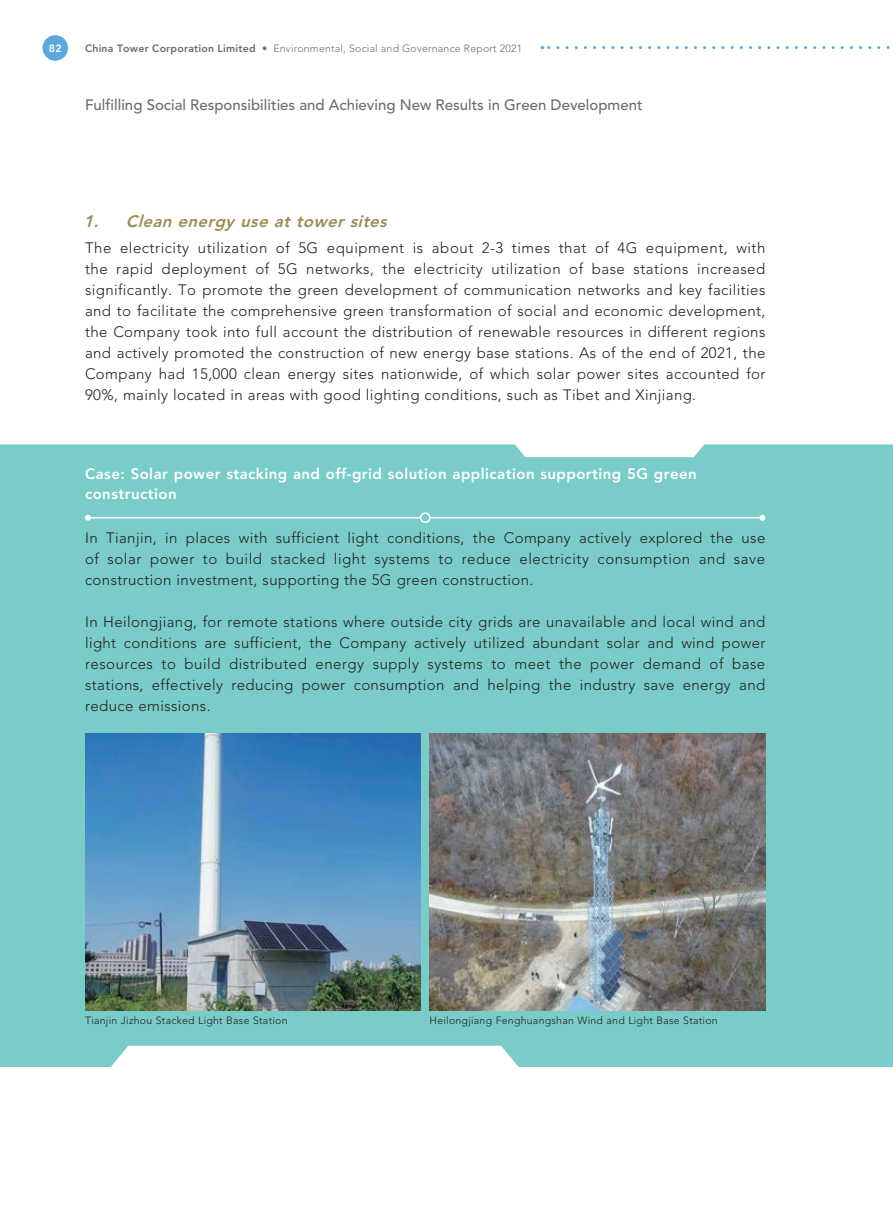
<style>
.page{position:relative;width:893px;height:1212px;background:#fff}
.page>*{position:absolute;margin:0;border:0;box-sizing:border-box;transform-origin:0 0}
.t1{font:italic 800 16.5px "Avenir LT Std";color:#9a8c56}
.t2{font:300 15px/21px "Avenir LT Std";letter-spacing:.025em;color:#231f20;text-align:justify}
.t3{font:800 15px/20.2px "Avenir LT Std";letter-spacing:.03em;color:#fff}
.t4{font:500 15px "Avenir LT Std";color:#6c6d70}
.t5{font:300 10.5px "Avenir LT Std";letter-spacing:.025em;color:#231f20}
.t6{font:300 10.5px "Avenir LT Std";letter-spacing:.02em;color:#6c6d70}
.t7{font:800 10.5px "Avenir LT Std";color:#fff}
.s1{font-weight:800}
</style>
<div class="page">
<div style="left:43px;top:35px;width:25px;height:26px;background:#5ba8dc;border-radius:50%"></div>
<svg style="left:542px;top:46px;width:348px;height:3px"></svg>
<div style="left:0;top:444px;width:893px;height:623px;background:#7accc8"></div>
<hr style="left:88px;top:517px;width:674px;height:1px;background:#fff">
<svg style="left:85px;top:515px;width:6px;height:6px"></svg>
<svg style="left:759px;top:515px;width:6px;height:6px"></svg>
<div style="left:421px;top:513px;width:9px;height:9px;background:#7accc8;border-radius:50%"></div>
<div style="left:420px;top:512px;width:11px;height:11px;border:2px solid #fff;border-radius:50%"></div>
<img style="left:85px;top:734px;width:336px;height:276px">
<img style="left:429px;top:734px;width:336px;height:276px">
<p class="t7" style="left:49px;top:42px;width:14px">82</p>
<p class="t6" style="left:85px;top:42px;width:439px"><span class="s1">China Tower Corporation Limited</span> • Environmental, Social and Governance Report 2021</p>
<p class="t4" style="left:85px;top:96px;width:559px">Fulfilling Social Responsibilities and Achieving New Results in Green Development</p>
<p class="t1" style="left:83px;top:212px;width:310px">1. Clean energy use at tower sites</p>
<p class="t2" style="left:85px;top:237px;width:682px">The electricity utilization of 5G equipment is about 2-3 times that of 4G equipment, with the rapid deployment of 5G networks, the electricity utilization of base stations increased significantly. To promote the green development of communication networks and key facilities and to facilitate the comprehensive green transformation of social and economic development, the Company took into full account the distribution of renewable resources in different regions and actively promoted the construction of new energy base stations. As of the end of 2021, the Company had 15,000 clean energy sites nationwide, of which solar power sites accounted for 90%, mainly located in areas with good lighting conditions, such as Tibet and Xinjiang.</p>
<p class="t3" style="left:85px;top:464px;width:613px">Case: Solar power stacking and off-grid solution application supporting 5G green construction</p>
<p class="t2" style="left:85px;top:527px;width:682px">In Tianjin, in places with sufficient light conditions, the Company actively explored the use of solar power to build stacked light systems to reduce electricity consumption and save construction investment, supporting the 5G green construction.</p>
<p class="t2" style="left:85px;top:611px;width:682px">In Heilongjiang, for remote stations where outside city grids are unavailable and local wind and light conditions are sufficient, the Company actively utilized abundant solar and wind power resources to build distributed energy supply systems to meet the power demand of base stations, effectively reducing power consumption and helping the industry save energy and reduce emissions.</p>
<p class="t5" style="left:85px;top:1014px;width:204px">Tianjin Jizhou Stacked Light Base Station</p>
<p class="t5" style="left:429px;top:1014px;width:290px">Heilongjiang Fenghuangshan Wind and Light Base Station</p>
</div>
